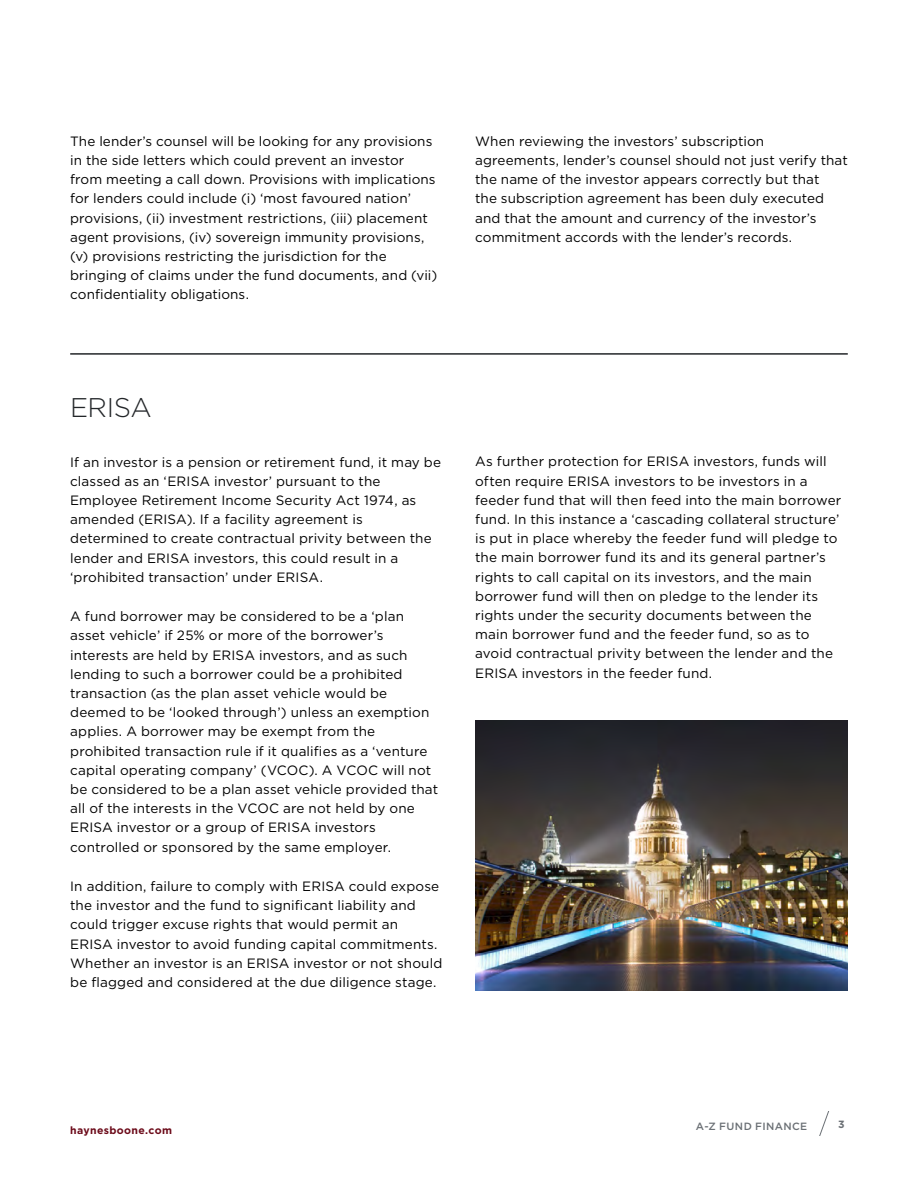
<style>
.page{position:relative;width:918px;height:1188px;background:#fff}
.page>*{position:absolute;margin:0;border:0;box-sizing:border-box;transform-origin:0 0}
.t1{font:300 27px "Gotham";letter-spacing:-.02em;color:#232629}
.t2{font:13.5px/19.2px "Gotham";letter-spacing:.01em;color:#000}
.t3{font:700 10.5px "Gotham";letter-spacing:.035em;color:#6c0b1a}
.t4{font:500 10.5px "Gotham";letter-spacing:.035em;color:#6b7075}
.t5{font:700 10.5px "Gotham";color:#6b7075}
</style>
<div class="page">
<svg style="left:819px;top:1112px;width:10px;height:24px"></svg>
<hr style="left:70px;top:353px;width:778px;height:2px;background:#232629">
<img style="left:475px;top:720px;width:373px;height:270px">
<p class="t2" style="left:70px;top:131px;width:369px">The lender’s counsel will be looking for any provisions in the side letters which could prevent an investor from meeting a call down. Provisions with implications for lenders could include (i) ‘most favoured nation’ provisions, (ii) investment restrictions, (iii) placement agent provisions, (iv) sovereign immunity provisions, (v) provisions restricting the jurisdiction for the bringing of claims under the fund documents, and (vii) confidentiality obligations.</p>
<p class="t2" style="left:475px;top:131px;width:374px">When reviewing the investors’ subscription agreements, lender’s counsel should not just verify that the name of the investor appears correctly but that<br>the subscription agreement has been duly executed and that the amount and currency of the investor’s commitment accords with the lender’s records.</p>
<h1 class="t1" style="left:70px;top:390px;width:83px">ERISA</h1>
<p class="t2" style="left:70px;top:452px;width:372px">If an investor is a pension or retirement fund, it may be classed as an ‘ERISA investor’ pursuant to the Employee Retirement Income Security Act 1974, as amended (ERISA). If a facility agreement is determined to create contractual privity between the lender and ERISA investors, this could result in a ‘prohibited transaction’ under ERISA.</p>
<p class="t2" style="left:70px;top:607px;width:370px">A fund borrower may be considered to be a ‘plan asset vehicle’ if 25% or more of the borrower’s interests are held by ERISA investors, and as such lending to such a borrower could be a prohibited transaction (as the plan asset vehicle would be deemed to be ‘looked through’) unless an exemption applies. A borrower may be exempt from the prohibited transaction rule if it qualifies as a ‘venture capital operating company’ (VCOC). A VCOC will not be considered to be a plan asset vehicle provided that all of the interests in the VCOC are not held by one ERISA investor or a group of ERISA investors controlled or sponsored by the same employer.</p>
<p class="t2" style="left:70px;top:876px;width:374px">In addition, failure to comply with ERISA could expose the investor and the fund to significant liability and could trigger excuse rights that would permit an ERISA investor to avoid funding capital commitments.<br>Whether an investor is an ERISA investor or not should be flagged and considered at the due diligence stage.</p>
<p class="t2" style="left:475px;top:452px;width:368px">As further protection for ERISA investors, funds will often require ERISA investors to be investors in a feeder fund that will then feed into the main borrower fund. In this instance a ‘cascading collateral structure’ is put in place whereby the feeder fund will pledge to the main borrower fund its and its general partner’s rights to call capital on its investors, and the main borrower fund will then on pledge to the lender its rights under the security documents between the main borrower fund and the feeder fund, so as to avoid contractual privity between the lender and the ERISA investors in the feeder fund.</p>
<p class="t3" style="left:70px;top:1123px;width:103px">haynesboone.com</p>
<p class="t4" style="left:696px;top:1119px;width:113px">A-Z FUND FINANCE</p>
<p class="t5" style="left:838px;top:1118px;width:8px">3</p>
</div>
